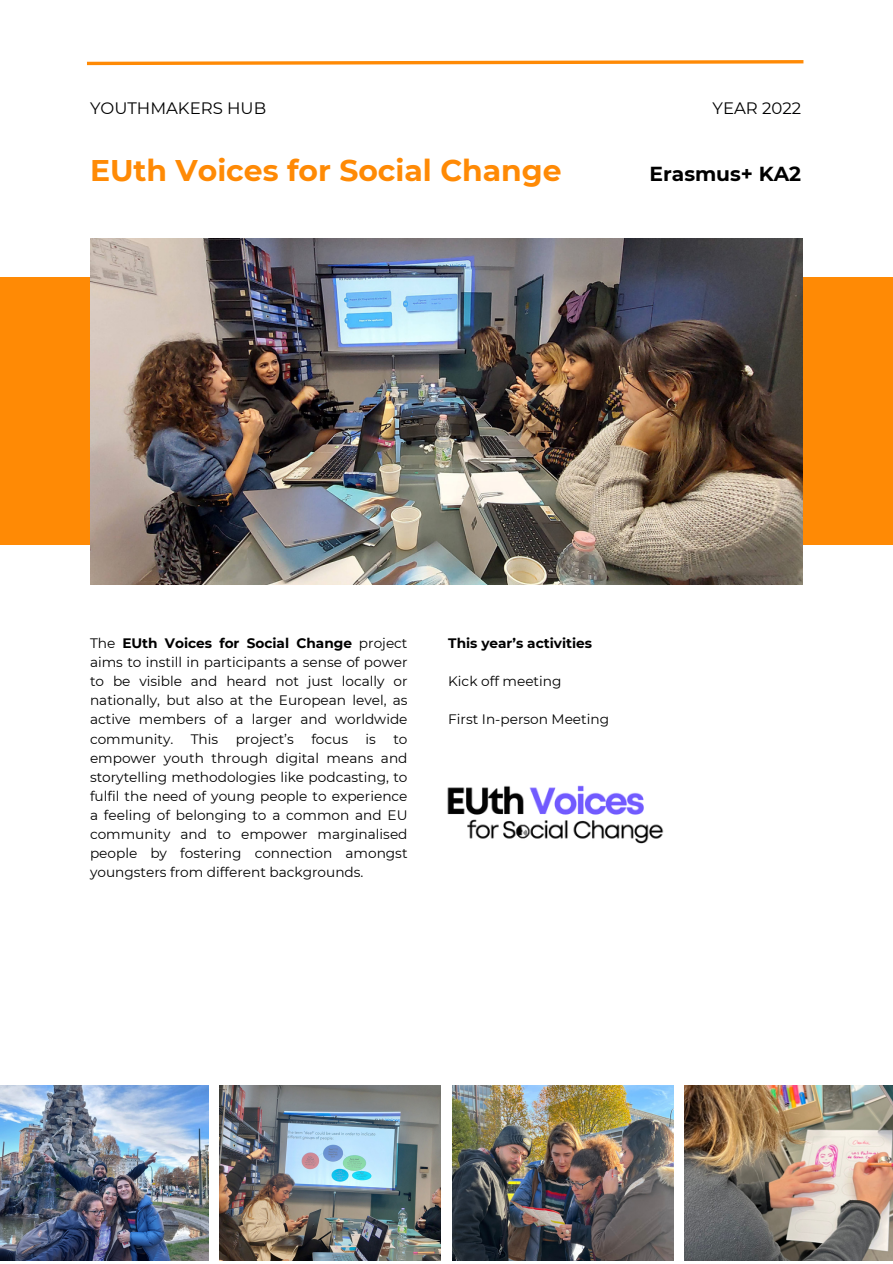
<style>
.page{position:relative;width:893px;height:1264px;background:#fff}
.page>*{position:absolute;margin:0;border:0;box-sizing:border-box;transform-origin:0 0}
.t1{font:700 29.85px "Montserrat";color:#ff8a05}
.t2{font:700 20.25px "Montserrat";color:#000}
.t3{font:16.5px "Montserrat";color:#000001}
.t4{font:13.65px/19px "Montserrat";color:#000;text-align:justify}
.t5{font:700 13.65px "Montserrat";color:#000}
.s1{font-weight:700}
</style>
<div class="page">
<img style="left:0;top:1085px;width:208px;height:174px">
<img style="left:219px;top:1085px;width:222px;height:174px">
<img style="left:452px;top:1085px;width:221px;height:174px">
<img style="left:685px;top:1085px;width:207px;height:174px">
<div style="left:0;top:277px;width:892px;height:268px;background:#ff8a05"></div>
<img style="left:90px;top:239px;width:711px;height:345px">
<svg style="left:87px;top:60px;width:717px;height:6px"></svg>
<img style="left:447px;top:785px;width:217px;height:59px">
<p class="t3" style="left:90px;top:98px;width:178px">YOUTHMAKERS HUB</p>
<p class="t3" style="left:712px;top:98px;width:90px">YEAR 2022</p>
<p class="t1" style="left:90px;top:152px;width:473px">EUth Voices for Social Change</p>
<p class="t2" style="left:649px;top:161px;width:153px">Erasmus+ KA2</p>
<p class="t4" style="left:90px;top:633px;width:319px">The <span class="s1">EUth Voices for Social Change</span> project aims to instill in participants a sense of power to be visible and heard not just locally or nationally, but also at the European level, as active members of a larger and worldwide community.</p>
<p class="t4" style="left:191px;top:729px;width:29px">This</p>
<p class="t4" style="left:236px;top:729px;width:60px">project’s</p>
<p class="t4" style="left:311px;top:729px;width:38px">focus</p>
<p class="t4" style="left:365px;top:729px;width:12px">is</p>
<p class="t4" style="left:90px;top:729px;width:319px;text-indent:303px">to empower youth through digital means and storytelling methodologies like podcasting, to fulfil the need of young people to experience a feeling of belonging to a common and EU community and to empower marginalised people by fostering connection amongst youngsters from different backgrounds.</p>
<p class="t5" style="left:448px;top:634px;width:145px">This year’s activities</p>
<p class="t4" style="left:448px;top:671px;width:115px">Kick off meeting</p>
<p class="t4" style="left:448px;top:710px;width:162px">First In-person Meeting</p>
</div>
